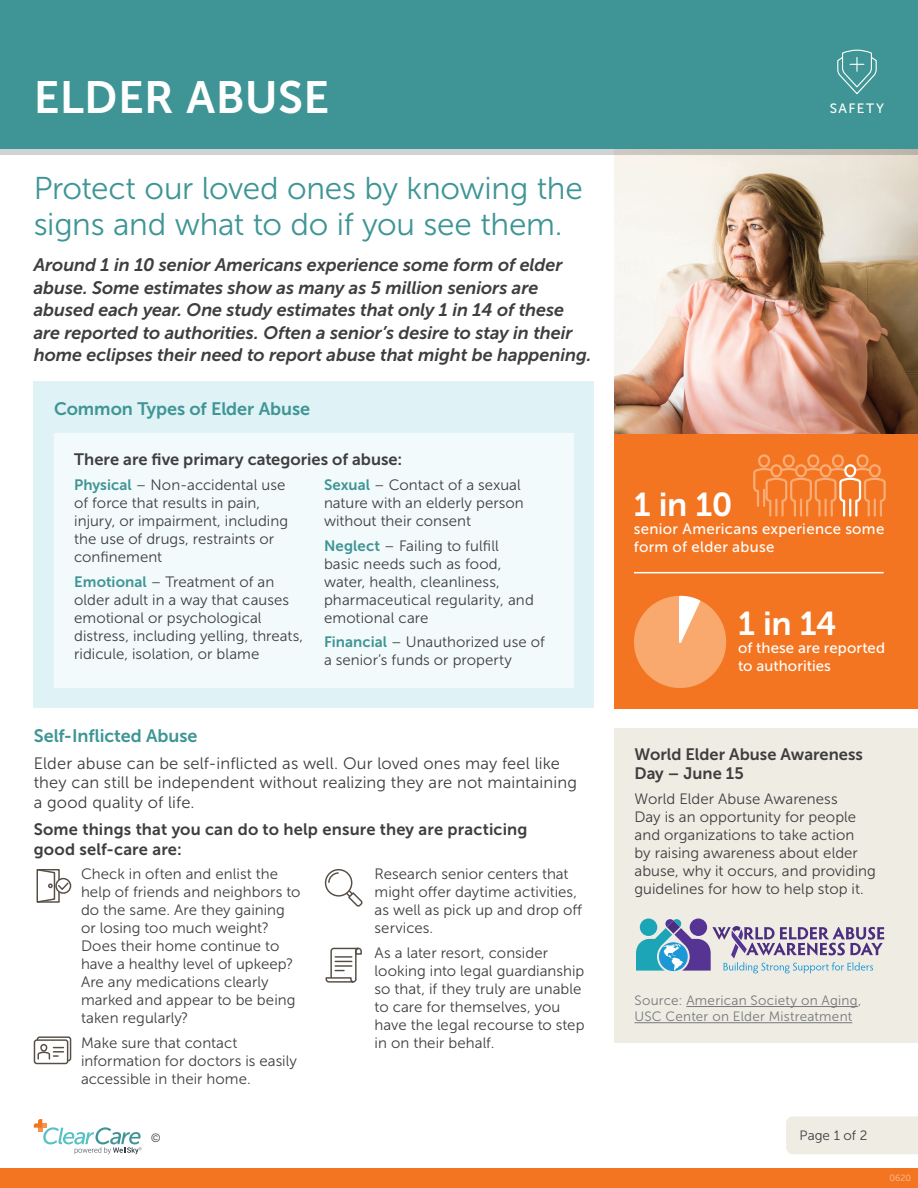
<style>
.page{position:relative;width:918px;height:1188px;background:#fff}
.page>*{position:absolute;margin:0;border:0;box-sizing:border-box;transform-origin:0 0}
.t1{font:45px "Museo Sans 700";letter-spacing:.005em;color:#fff}
.t2{font:33px "Museo Sans 700";letter-spacing:-.015em;color:#fff}
.t3{font:31.5px/36px "Museo Sans 300";letter-spacing:-.01em;color:#3f9595}
.t4{font:italic 18px/22.5px "Museo Sans 700";letter-spacing:-.005em;color:#3e3e3f}
.t5{font:18px "Museo Sans 700";letter-spacing:-.005em;color:#3f9595}
.t6{font:16.5px/19.8px "Museo Sans 300";letter-spacing:.01em;color:#3e3e3f}
.t7{font:16.5px/19.8px "Museo Sans 700";letter-spacing:.005em;color:#3e3e3f}
.t8{font:15px/18px "Museo Sans 300";letter-spacing:.005em;color:#3e3e3f}
.t9{font:15px/18px "Museo Sans 500";letter-spacing:.015em;color:#fff}
.t10{font:13.5px/16.2px "Museo Sans 300";letter-spacing:.015em;color:#76787b}
.t11{font:13.5px "Museo Sans 300";color:#3e3e3f}
.t12{font:13.5px "Museo Sans 500";letter-spacing:.11em;color:#fff}
.t13{font:12px "Museo Sans 300";color:#3e3e3f}
.t14{font:9px "Museo Sans 300";color:#fbc398}
.s1{font-family:"Museo Sans 700";color:#3f9595}
</style>
<div class="page">
<div style="left:786px;top:1116px;width:132px;height:38px;background:#efece4"></div>
<div style="left:0;top:1168px;width:918px;height:20px;background:#f47521"></div>
<svg style="left:34px;top:1119px;width:108px;height:35px"></svg>
<img style="left:614px;top:155px;width:304px;height:279px">
<div style="left:34px;top:381px;width:560px;height:327px;background:#dff2f5"></div>
<div style="left:54px;top:434px;width:520px;height:254px;background:#f3fafb"></div>
<svg style="left:0;top:148px;width:918px;height:7px;background:#b8c4c3"></svg>
<div style="left:0;top:0;width:918px;height:148px;background:#3f9595"></div>
<svg style="left:837px;top:50px;width:40px;height:44px"></svg>
<div style="left:614px;top:729px;width:304px;height:314px;background:#efece4"></div>
<hr style="left:686px;top:1006px;width:172px;height:1px;background:#76787b">
<hr style="left:634px;top:1022px;width:218px;height:1px;background:#76787b">
<div style="left:614px;top:434px;width:304px;height:274px;background:#f47521"></div>
<div style="left:770px;top:464px;width:12px;height:13px;border:2px solid #f9ac75;border-radius:50%"></div>
<div style="left:795px;top:464px;width:12px;height:13px;border:2px solid #f9ac75;border-radius:50%"></div>
<div style="left:869px;top:464px;width:12px;height:13px;border:2px solid #f9ac75;border-radius:50%"></div>
<div style="left:820px;top:464px;width:12px;height:13px;border:2px solid #f9ac75;border-radius:50%"></div>
<div style="left:758px;top:454px;width:12px;height:14px;border:2px solid #f9ac75;border-radius:50%"></div>
<div style="left:783px;top:454px;width:12px;height:14px;border:2px solid #f9ac75;border-radius:50%"></div>
<div style="left:807px;top:454px;width:12px;height:14px;border:2px solid #f9ac75;border-radius:50%"></div>
<div style="left:832px;top:454px;width:12px;height:14px;border:2px solid #f9ac75;border-radius:50%"></div>
<div style="left:857px;top:454px;width:12px;height:14px;border:2px solid #f9ac75;border-radius:50%"></div>
<svg style="left:753px;top:467px;width:133px;height:50px"></svg>
<div style="left:844px;top:464px;width:12px;height:13px;border:2px solid #fff;border-radius:50%"></div>
<hr style="left:634px;top:572px;width:250px;height:1px;background:#fff">
<svg style="left:634px;top:596px;width:92px;height:92px"></svg>
<div style="left:55px;top:878px;width:16px;height:16px;border:1px solid #554e44;border-radius:50%"></div>
<svg style="left:37px;top:869px;width:33px;height:34px"></svg>
<div style="left:34px;top:1039px;width:34px;height:25px;border:1px solid #554e44;border-radius:2px"></div>
<svg style="left:36px;top:1036px;width:35px;height:26px"></svg>
<div style="left:325px;top:869px;width:27px;height:28px;border:1px solid #554e44;border-radius:50%"></div>
<svg style="left:327px;top:872px;width:36px;height:35px"></svg>
<svg style="left:326px;top:948px;width:36px;height:35px"></svg>
<svg style="left:636px;top:919px;width:248px;height:54px"></svg>
<p class="t1" style="left:34px;top:72px;width:297px">ELDER ABUSE</p>
<p class="t3" style="left:34px;top:171px;width:551px">Protect our loved ones by knowing the signs and what to do if you see them.</p>
<p class="t4" style="left:34px;top:254px;width:559px">Around 1 in 10 senior Americans experience some form of elder abuse. Some estimates show as many as 5 million seniors are abused each year. One study estimates that only 1 in 14 of these are reported to authorities. Often a senior’s desire to stay in their home eclipses their need to report abuse that might be happening.</p>
<p class="t5" style="left:54px;top:399px;width:258px">Common Types of Elder Abuse</p>
<p class="t7" style="left:74px;top:449px;width:330px">There are five primary categories of abuse:</p>
<p class="t8" style="left:74px;top:476px;width:215px"><span class="s1">Physical</span> – Non-accidental use of force that results in pain, injury, or impairment, including the use of drugs, restraints or confinement</p>
<p class="t8" style="left:74px;top:573px;width:231px"><span class="s1">Emotional</span> – Treatment of an older adult in a way that causes emotional or psychological distress, including yelling, threats, ridicule, isolation, or blame</p>
<p class="t8" style="left:324px;top:476px;width:201px"><span class="s1">Sexual</span> – Contact of a sexual nature with an elderly person without their consent</p>
<p class="t8" style="left:324px;top:537px;width:211px"><span class="s1">Neglect</span> – Failing to fulfill basic needs such as food, water, health, cleanliness, pharmaceutical regularity, and emotional care</p>
<p class="t8" style="left:324px;top:633px;width:222px"><span class="s1">Financial</span> – Unauthorized use of a senior’s funds or property</p>
<p class="t5" style="left:34px;top:726px;width:165px">Self-Inflicted Abuse</p>
<p class="t6" style="left:34px;top:753px;width:545px">Elder abuse can be self-inflicted as well. Our loved ones may feel like they can still be independent without realizing they are not maintaining a good quality of life.</p>
<p class="t7" style="left:34px;top:819px;width:495px">Some things that you can do to help ensure they are practicing good self-care are:</p>
<p class="t8" style="left:81px;top:865px;width:221px">Check in often and enlist the help of friends and neighbors to do the same. Are they gaining or losing too much weight?<br>Does their home continue to have a healthy level of upkeep?<br>Are any medications clearly marked and appear to be being taken regularly?</p>
<p class="t8" style="left:81px;top:1034px;width:217px">Make sure that contact information for doctors is easily accessible in their home.</p>
<p class="t8" style="left:375px;top:865px;width:209px">Research senior centers that might offer daytime activities, as well as pick up and drop off services.</p>
<p class="t8" style="left:375px;top:944px;width:211px">As a later resort, consider looking into legal guardianship so that, if they truly are unable to care for themselves, you have the legal recourse to step in on their behalf.</p>
<p class="t12" style="left:830px;top:101px;width:56px">SAFETY</p>
<p class="t2" style="left:634px;top:487px;width:100px">1 in 10</p>
<p class="t9" style="left:634px;top:520px;width:252px">senior Americans experience some form of elder abuse</p>
<p class="t2" style="left:738px;top:605px;width:100px">1 in 14</p>
<p class="t9" style="left:738px;top:639px;width:148px">of these are reported to authorities</p>
<p class="t7" style="left:634px;top:744px;width:230px">World Elder Abuse Awareness<br>Day – June 15</p>
<p class="t8" style="left:634px;top:790px;width:243px">World Elder Abuse Awareness<br>Day is an opportunity for people and organizations to take action<br>by raising awareness about elder abuse, why it occurs, and providing guidelines for how to help stop it.</p>
<p class="t10" style="left:634px;top:993px;width:228px">Source: American Society on Aging,<br>USC Center on Elder Mistreatment</p>
<p class="t13" style="left:151px;top:1132px;width:11px">©</p>
<p class="t11" style="left:800px;top:1128px;width:69px">Page 1 of 2</p>
<p class="t14" style="left:889px;top:1173px;width:23px">0620</p>
</div>
